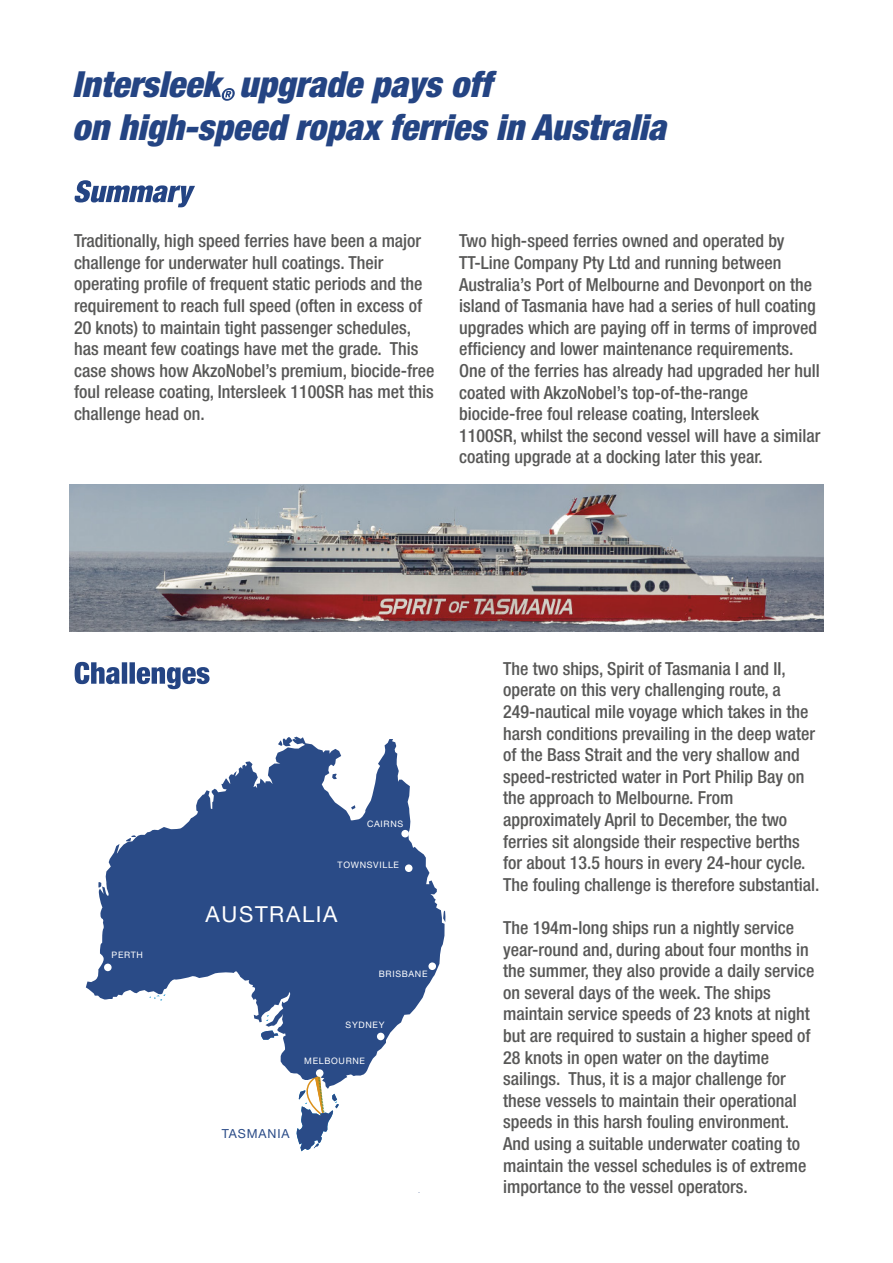
<style>
.page{position:relative;width:893px;height:1263px;background:#fff}
.page>*{position:absolute;margin:0;border:0;box-sizing:border-box;transform-origin:0 0}
.t1{font:italic 900 condensed 36px/43.2px "Helvetica Neue LT Std";color:#244483}
.t2{font:22.05px "Helvetica Neue LT Std";letter-spacing:.075em;color:#fff}
.t3{font:500 condensed 18px/21.6px "Helvetica Neue LT Std";color:#585857}
.t4{font:12.45px "Helvetica Neue LT Std";letter-spacing:.075em;color:#2a4b87}
.t5{font:8.85px "Helvetica Neue LT Std";letter-spacing:.075em;color:#fff}
</style>
<div class="page">
<svg style="left:222px;top:88px;width:13px;height:13px"></svg>
<svg style="left:75px;top:180px;width:120px;height:27px"></svg>
<svg style="left:75px;top:662px;width:135px;height:27px"></svg>
<svg style="left:86px;top:737px;width:359px;height:345px;fill:#2a4b87"></svg>
<svg style="left:260px;top:1030px;width:18px;height:10px"></svg>
<svg style="left:296px;top:1074px;width:44px;height:77px"></svg>
<div style="left:314px;top:1146px;width:7px;height:8px;background:#fff;border-radius:50%"></div>
<div style="left:104px;top:963px;width:8px;height:8px;background:#fff;border-radius:50%"></div>
<div style="left:401px;top:830px;width:8px;height:7px;background:#fff;border-radius:50%"></div>
<div style="left:405px;top:864px;width:7px;height:8px;background:#fff;border-radius:50%"></div>
<div style="left:428px;top:962px;width:8px;height:8px;background:#fff;border-radius:50%"></div>
<div style="left:377px;top:1033px;width:7px;height:7px;background:#fff;border-radius:50%"></div>
<div style="left:316px;top:1069px;width:7px;height:8px;background:#fff;border-radius:50%"></div>
<img style="left:70px;top:485px;width:753px;height:147px">
<h1 class="t1" style="left:72px;top:63px;width:595px">Intersleek upgrade pays off<br>on high-speed ropax ferries in Australia</h1>
<p class="t3" style="left:74px;top:230px;width:362px">Traditionally, high speed ferries have been a major challenge for underwater hull coatings. Their operating profile of frequent static periods and the requirement to reach full speed (often in excess of 20 knots) to maintain tight passenger schedules, has meant few coatings have met the grade. This case shows how AkzoNobel’s premium, biocide-free foul release coating, Intersleek 1100SR has met this challenge head on.</p>
<p class="t3" style="left:459px;top:230px;width:363px">Two high-speed ferries owned and operated by TT-Line Company Pty Ltd and running between Australia’s Port of Melbourne and Devonport on the island of Tasmania have had a series of hull coating upgrades which are paying off in terms of improved efficiency and lower maintenance requirements.<br>One of the ferries has already had upgraded her hull coated with AkzoNobel’s top-of-the-range biocide-free foul release coating, Intersleek 1100SR, whilst the second vessel will have a similar coating upgrade at a docking later this year.</p>
<p class="t5" style="left:112px;top:950px;width:33px">PERTH</p>
<p class="t5" style="left:367px;top:819px;width:38px">CAIRNS</p>
<p class="t5" style="left:338px;top:860px;width:63px">TOWNSVILLE</p>
<p class="t2" style="left:206px;top:901px;width:134px">AUSTRALIA</p>
<p class="t5" style="left:379px;top:968px;width:50px">BRISBANE</p>
<p class="t5" style="left:346px;top:1019px;width:40px">SYDNEY</p>
<p class="t5" style="left:304px;top:1055px;width:62px">MELBOURNE</p>
<p class="t4" style="left:222px;top:1126px;width:69px">TASMANIA</p>
<p class="t3" style="left:503px;top:657px;width:318px">The two ships, Spirit of Tasmania I and II, operate on this very challenging route, a 249-nautical mile voyage which takes in the harsh conditions prevailing in the deep water of the Bass Strait and the very shallow and speed-restricted water in Port Philip Bay on the approach to Melbourne. From approximately April to December, the two ferries sit alongside their respective berths for about 13.5 hours in every 24-hour cycle.<br>The fouling challenge is therefore substantial.</p>
<p class="t3" style="left:503px;top:916px;width:313px">The 194m-long ships run a nightly service year-round and, during about four months in the summer, they also provide a daily service on several days of the week. The ships maintain service speeds of 23 knots at night but are required to sustain a higher speed of 28 knots in open water on the daytime sailings. Thus, it is a major challenge for these vessels to maintain their operational speeds in this harsh fouling environment.<br>And using a suitable underwater coating to maintain the vessel schedules is of extreme importance to the vessel operators.</p>
</div>
